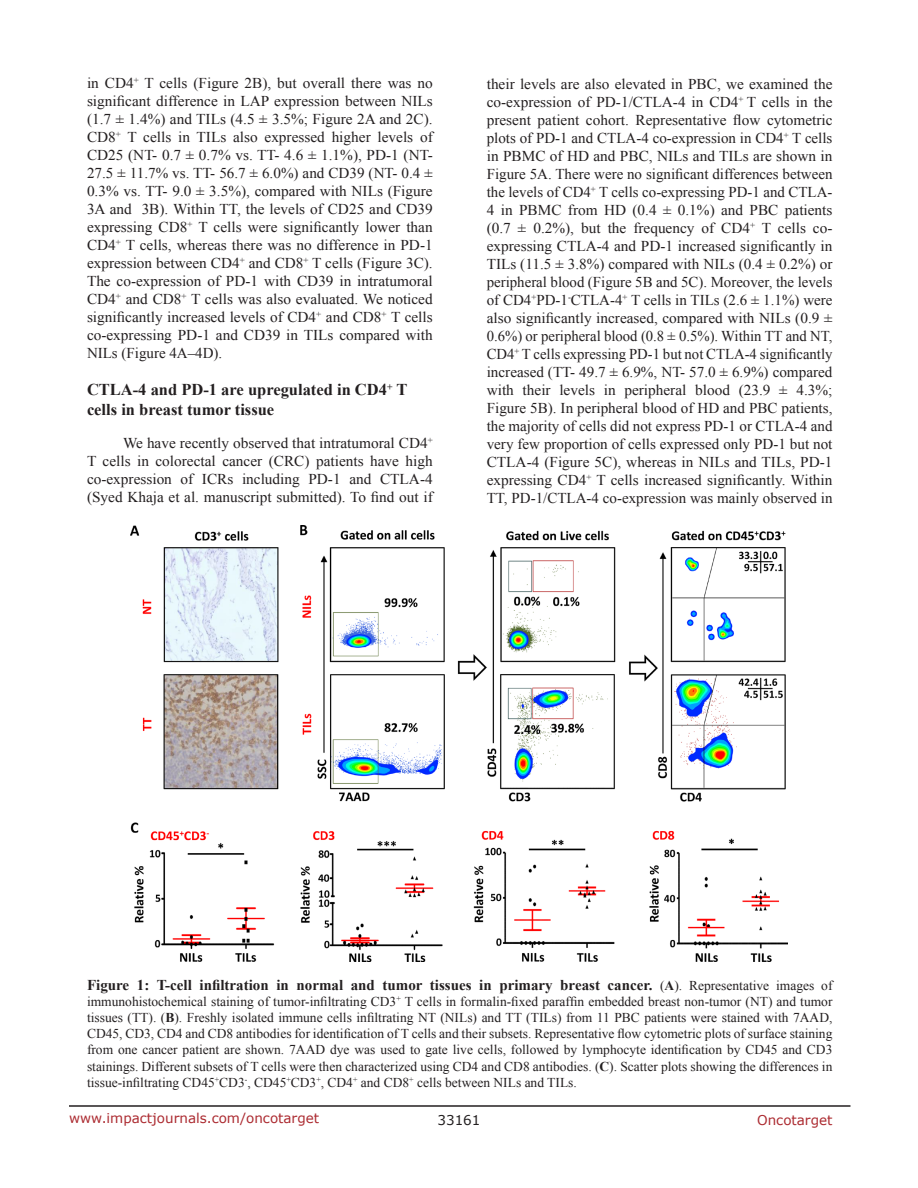
<style>
.page{position:relative;width:918px;height:1188px;background:#fff}
.page>*{position:absolute;margin:0;border:0;box-sizing:border-box;transform-origin:0 0}
.SubHeading_middle{font:700 16.5px/19.8px "Times New Roman";color:#231f20}
.BodyText{font:15px/18px "Times New Roman";color:#231f20;text-align:justify}
.FigureText{font:700 15px "Times New Roman";color:#231f20}
.FigureText-2{font:13.5px/16.2px "Times New Roman";color:#231f20;text-align:justify}
.t1{font:13.5px "Verdana";color:#ac2b31}
.t2{font:13.5px "Verdana";color:#231f20}
.s1{font-weight:400;font-size:13.5px}
.s2{font-size:13.5px}
.s3{font-weight:700}
</style>
<div class="page">
<hr style="left:69px;top:1105px;width:781px;height:2px;background:#231f20">
<img style="left:130px;top:526px;width:658px;height:436px">
<p class="BodyText" style="left:87px;top:73px;width:347px">in CD4<sup>+</sup> T cells (Figure 2B), but overall there was no significant difference in LAP expression between NILs (1.7 ± 1.4%) and TILs (4.5 ± 3.5%; Figure 2A and 2C).<br>CD8<sup>+</sup> T cells in TILs also expressed higher levels of CD25 (NT- 0.7 ± 0.7% vs. TT- 4.6 ± 1.1%), PD-1 (NT-27.5 ± 11.7% vs. TT- 56.7 ± 6.0%) and CD39 (NT- 0.4 ± 0.3% vs. TT- 9.0 ± 3.5%), compared with NILs (Figure 3A and 3B). Within TT, the levels of CD25 and CD39 expressing CD8<sup>+</sup> T cells were significantly lower than CD4<sup>+</sup> T cells, whereas there was no difference in PD-1 expression between CD4<sup>+</sup> and CD8<sup>+</sup> T cells (Figure 3C).<br>The co-expression of PD-1 with CD39 in intratumoral CD4<sup>+</sup> and CD8<sup>+</sup> T cells was also evaluated. We noticed significantly increased levels of CD4<sup>+</sup> and CD8<sup>+</sup> T cells co-expressing PD-1 and CD39 in TILs compared with NILs (Figure 4A–4D).</p>
<p class="SubHeading_middle" style="left:87px;top:380px;width:322px">CTLA-4 and PD-1 are upregulated in CD4<sup>+</sup> T cells in breast tumor tissue</p>
<p class="BodyText" style="left:87px;top:434px;width:347px;text-indent:36px">We have recently observed that intratumoral CD4<sup>+ </sup>T cells in colorectal cancer (CRC) patients have high co-expression of ICRs including PD-1 and CTLA-4 (Syed Khaja et al. manuscript submitted). To find out if</p>
<p class="BodyText" style="left:487px;top:75px;width:347px">their levels are also elevated in PBC, we examined the co-expression of PD-1/CTLA-4 in CD4<sup>+</sup> T cells in the present patient cohort. Representative flow cytometric plots of PD-1 and CTLA-4 co-expression in CD4<sup>+</sup> T cells in PBMC of HD and PBC, NILs and TILs are shown in Figure 5A. There were no significant differences between the levels of CD4<sup>+</sup> T cells co-expressing PD-1 and CTLA-4 in PBMC from HD (0.4 ± 0.1%) and PBC patients (0.7 ± 0.2%), but the frequency of CD4<sup>+</sup> T cells co&shy;expressing CTLA-4 and PD-1 increased significantly in TILs (11.5 ± 3.8%) compared with NILs (0.4 ± 0.2%) or peripheral blood (Figure 5B and 5C). Moreover, the levels of CD4<sup>+</sup>PD-1<sup>-</sup>CTLA-4<sup>+</sup> T cells in TILs (2.6 ± 1.1%) were also significantly increased, compared with NILs (0.9 ± 0.6%) or peripheral blood (0.8 ± 0.5%). Within TT and NT, CD4<sup>+</sup> T cells expressing PD-1 but not CTLA-4 significantly increased (TT- 49.7 ± 6.9%, NT- 57.0 ± 6.9%) compared with their levels in peripheral blood (23.9 ± 4.3%; Figure 5B). In peripheral blood of HD and PBC patients, the majority of cells did not express PD-1 or CTLA-4 and very few proportion of cells expressed only PD-1 but not CTLA-4 (Figure 5C), whereas in NILs and TILs, PD-1 expressing CD4<sup>+</sup> T cells increased significantly. Within TT, PD-1/CTLA-4 co-expression was mainly observed in</p>
<p class="FigureText" style="left:87px;top:974px;width:747px">Figure 1: T-cell infiltration in normal and tumor tissues in primary breast cancer. <span class="s1">(</span><span class="s2">A</span><span class="s1">). Representative images of</span></p>
<p class="FigureText-2" style="left:87px;top:993px;width:747px">immunohistochemical staining of tumor-infiltrating CD3<sup>+</sup> T cells in formalin-fixed paraffin embedded breast non-tumor (NT) and tumor tissues (TT). (<span class="s3">B</span>). Freshly isolated immune cells infiltrating NT (NILs) and TT (TILs) from 11 PBC patients were stained with 7AAD, CD45, CD3, CD4 and CD8 antibodies for identification of T cells and their subsets. Representative flow cytometric plots of surface staining from one cancer patient are shown. 7AAD dye was used to gate live cells, followed by lymphocyte identification by CD45 and CD3 stainings. Different subsets of T cells were then characterized using CD4 and CD8 antibodies. (<span class="s3">C</span>). Scatter plots showing the differences in tissue-infiltrating CD45<sup>+</sup>CD3<sup>-</sup>, CD45<sup>+</sup>CD3<sup>+</sup>, CD4<sup>+</sup> and CD8<sup>+</sup> cells between NILs and TILs.</p>
<p class="t1" style="left:69px;top:1109px;width:252px">www.impactjournals.com/oncotarget</p>
<p class="t2" style="left:438px;top:1111px;width:44px">33161</p>
<p class="t1" style="left:757px;top:1111px;width:77px">Oncotarget</p>
</div>
